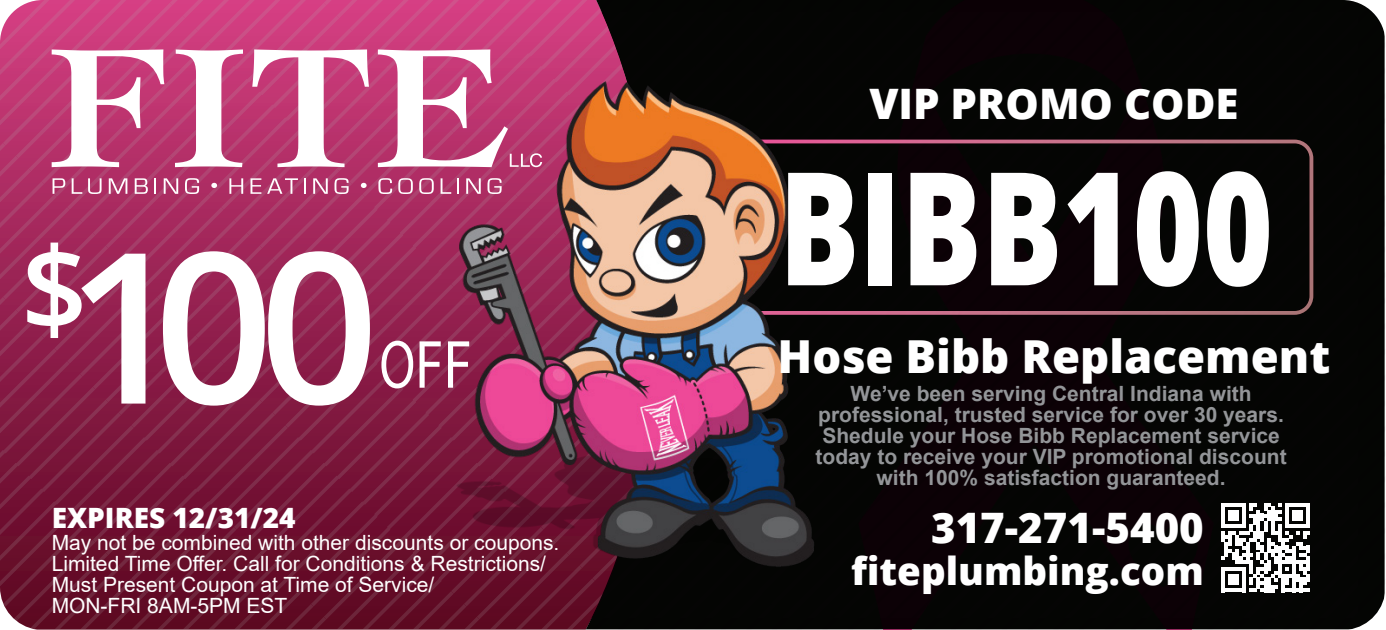
<style>
.page{position:relative;width:1386px;height:630px;background:#fff}
.page>*{position:absolute;margin:0;border:0;box-sizing:border-box;transform-origin:0 0}
.t1{font:600 210px "Open Sans";color:#fff}
.t2{font:800 157.5px "Open Sans";color:#fff;scale:.76 1}
.t3{font:600 116.9px "Open Sans";color:#fff}
.t4{font:68.6px "Myriad Pro";color:#fff;scale:.75 1}
.t5{font:800 45.5px "Open Sans";color:#fff}
.t6{font:800 42px "Open Sans";color:#fff}
.t7{font:800 38.5px "Open Sans";color:#fff}
.t8{font:800 28px "Open Sans";color:#fff}
.t9{font:700 21px/21px "Arial";color:#939598;text-align:center}
.t10{font:21px/21px "Arial";color:#fff}
</style>
<div class="page">
<svg style="left:0;top:0;width:586px;height:630px;background:#90234e"></svg>
<div style="left:586px;top:0;width:799px;height:630px;background:#040503"></div>
<div style="left:827px;top:140px;width:486px;height:175px;background:#050504"></div>
<svg style="left:1221px;top:503px;width:89px;height:89px"></svg>
<svg style="left:52px;top:49px;width:112px;height:118px"></svg>
<svg style="left:175px;top:49px;width:68px;height:118px"></svg>
<svg style="left:252px;top:49px;width:117px;height:118px"></svg>
<svg style="left:378px;top:49px;width:164px;height:118px"></svg>
<svg style="left:53px;top:178px;width:12px;height:16px"></svg>
<svg style="left:72px;top:178px;width:10px;height:16px"></svg>
<svg style="left:88px;top:178px;width:14px;height:16px"></svg>
<svg style="left:109px;top:178px;width:18px;height:16px"></svg>
<svg style="left:135px;top:178px;width:13px;height:16px"></svg>
<svg style="left:155px;top:178px;width:1px;height:16px"></svg>
<svg style="left:164px;top:178px;width:14px;height:16px"></svg>
<svg style="left:185px;top:178px;width:14px;height:16px"></svg>
<svg style="left:211px;top:183px;width:6px;height:5px"></svg>
<svg style="left:229px;top:178px;width:14px;height:16px"></svg>
<svg style="left:251px;top:178px;width:10px;height:16px"></svg>
<svg style="left:267px;top:178px;width:31px;height:16px"></svg>
<svg style="left:304px;top:178px;width:2px;height:16px"></svg>
<svg style="left:313px;top:178px;width:15px;height:16px"></svg>
<svg style="left:335px;top:178px;width:14px;height:16px"></svg>
<svg style="left:361px;top:183px;width:6px;height:5px"></svg>
<svg style="left:378px;top:178px;width:14px;height:16px"></svg>
<svg style="left:398px;top:178px;width:15px;height:16px"></svg>
<svg style="left:419px;top:178px;width:9px;height:16px"></svg>
<img style="left:428px;top:64px;width:399px;height:520px">
<p class="t3" style="left:21px;top:209px;width:68px">$</p>
<p class="t1" style="left:66px;top:183px;width:315px">100</p>
<h3 class="t4" style="left:380px;top:322px;width:125px">OFF</h3>
<p class="t8" style="left:52px;top:497px;width:246px">EXPIRES 12/31/24</p>
<p class="t10" style="left:52px;top:532px;width:509px">May not be combined with other discounts or coupons.<br>Limited Time Offer. Call for Conditions &amp; Restrictions/<br>Must Present Coupon at Time of Service/</p>
<p class="t10" style="left:52px;top:595px;width:237px">MON-FRI 8AM-5PM EST</p>
<h3 class="t6" style="left:869px;top:72px;width:371px">VIP PROMO CODE</h3>
<p class="t2" style="left:779px;top:108px;width:652px">BIBB100</p>
<p class="t5" style="left:778px;top:322px;width:554px">Hose Bibb Replacement</p>
<p class="t9" style="left:816px;top:383px;width:473px">We’ve been serving Central Indiana with professional, trusted service for over 30 years.<br>Shedule your Hose Bibb Replacement service today to receive your VIP promotional discount with 100% satisfaction guaranteed.</p>
<h3 class="t6" style="left:931px;top:496px;width:274px">317-271-5400</h3>
<h3 class="t7" style="left:851px;top:542px;width:354px">fiteplumbing.com</h3>
</div>
